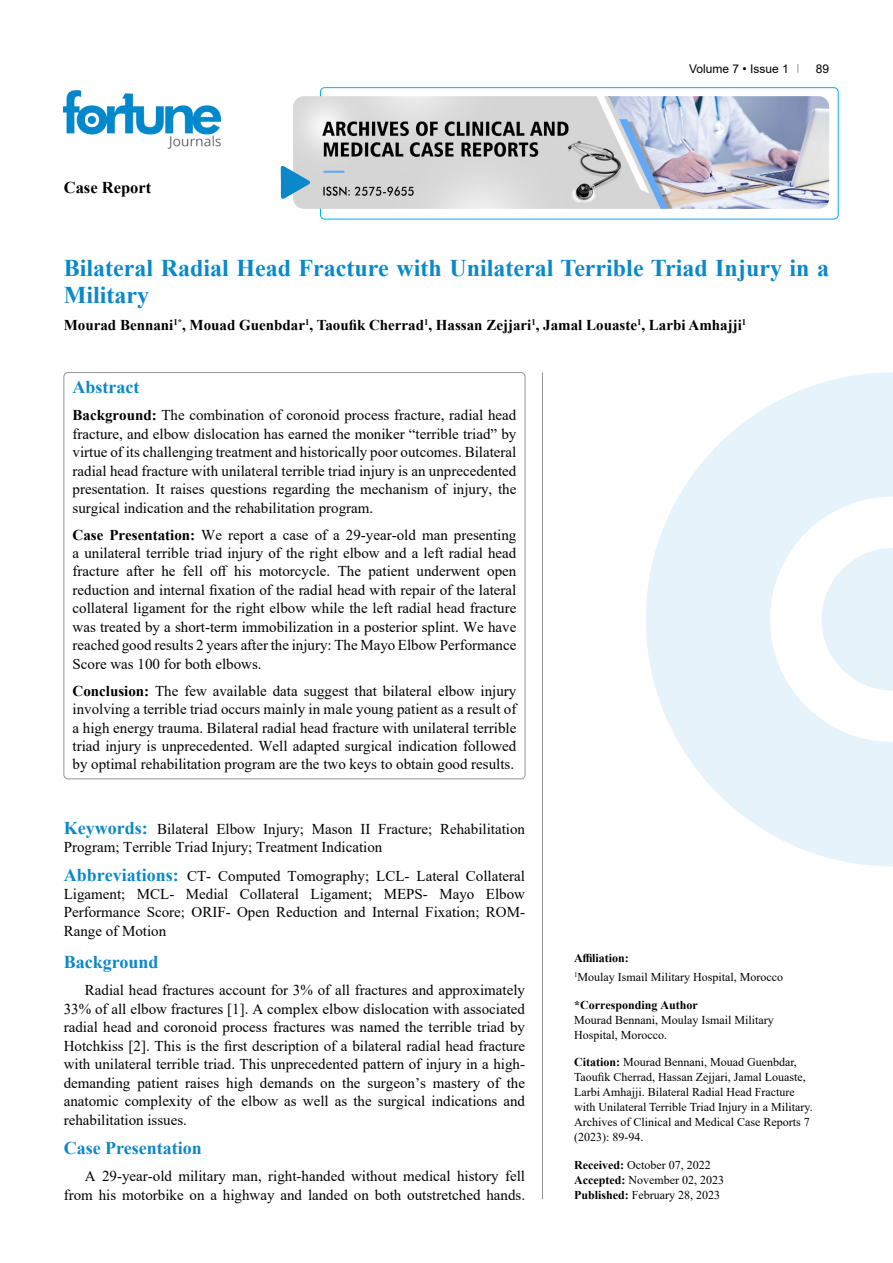
<style>
.page{position:relative;width:893px;height:1263px;background:#fff}
.page>*{position:absolute;margin:0;border:0;box-sizing:border-box;transform-origin:0 0}
.t1{font:700 24px/27px "Times New Roman";color:#0a88ca}
.t2{font:700 18px "Times New Roman";color:#0a88ca}
.t3{font:700 16.5px "Times New Roman";color:#000}
.t4{font:15px/18.5px "Times New Roman";color:#000;text-align:justify}
.t5{font:700 15px "Times New Roman";color:#000}
.t6{font:12px/15px "Times New Roman";color:#000}
.t7{font:700 12px "Times New Roman";color:#000}
.t8{font:12px "Arial";color:#000}
.s1{font-weight:700}
.s2{font-weight:700;font-size:18px;color:#0a88ca}
</style>
<div class="page">
<div style="left:320px;top:87px;width:518px;height:132px;border:1px solid #00aeef;border-radius:4px"></div>
<img style="left:64px;top:90px;width:157px;height:59px">
<img style="left:293px;top:96px;width:536px;height:113px">
<svg style="left:281px;top:166px;width:29px;height:33px"></svg>
<hr style="left:542px;top:372px;width:1px;height:827px;background:#939598">
<svg style="left:646px;top:372px;width:247px;height:494px;fill:#e6f3fa"></svg>
<svg style="left:821px;top:548px;width:72px;height:143px"></svg>
<p class="t3" style="left:64px;top:175px;width:89px">Case Report</p>
<p class="t8" style="left:689px;top:60px;width:101px">Volume 7 • Issue 1</p>
<p class="t8" style="left:816px;top:60px;width:15px">89</p>
<h1 class="t1" style="left:64px;top:254px;width:767px">Bilateral Radial Head Fracture with Unilateral Terrible Triad Injury in a<br>Military</h1>
<p class="t5" style="left:64px;top:314px;width:684px">Mourad Bennani<sup>1*</sup>, Mouad Guenbdar<sup>1</sup>, Taoufik Cherrad<sup>1</sup>, Hassan Zejjari<sup>1</sup>, Jamal Louaste<sup>1</sup>, Larbi Amhajji<sup>1</sup></p>
<p class="t2" style="left:73px;top:374px;width:68px">Abstract</p>
<p class="t4" style="left:73px;top:406px;width:445px"><span class="s1">Background:</span> The combination of coronoid process fracture, radial head fracture, and elbow dislocation has earned the moniker “terrible triad” by virtue of its challenging treatment and historically poor outcomes. Bilateral radial head fracture with unilateral terrible triad injury is an unprecedented presentation. It raises questions regarding the mechanism of injury, the surgical indication and the rehabilitation program.</p>
<p class="t4" style="left:73px;top:525px;width:445px"><span class="s1">Case Presentation:</span> We report a case of a 29-year-old man presenting a unilateral terrible triad injury of the right elbow and a left radial head fracture after he fell off his motorcycle. The patient underwent open reduction and internal fixation of the radial head with repair of the lateral collateral ligament for the right elbow while the left radial head fracture was treated by a short-term immobilization in a posterior splint. We have reached good results 2 years after the injury: The Mayo Elbow Performance Score was 100 for both elbows.</p>
<p class="t4" style="left:73px;top:681px;width:445px"><span class="s1">Conclusion:</span> The few available data suggest that bilateral elbow injury involving a terrible triad occurs mainly in male young patient as a result of a high energy trauma. Bilateral radial head fracture with unilateral terrible triad injury is unprecedented. Well adapted surgical indication followed by optimal rehabilitation program are the two keys to obtain good results.</p>
<p class="t4" style="left:64px;top:819px;width:463px"><span class="s2">Keywords:</span> Bilateral Elbow Injury; Mason II Fracture; Rehabilitation<br>Program; Terrible Triad Injury; Treatment Indication</p>
<p class="t4" style="left:64px;top:866px;width:463px"><span class="s2">Abbreviations:</span> CT- Computed Tomography; LCL- Lateral Collateral Ligament; MCL- Medial Collateral Ligament; MEPS- Mayo Elbow Performance Score; ORIF- Open Reduction and Internal Fixation; ROM-Range of Motion</p>
<p class="t2" style="left:64px;top:949px;width:96px">Background</p>
<p class="t4" style="left:64px;top:981px;width:463px;text-indent:21px">Radial head fractures account for 3% of all fractures and approximately 33% of all elbow fractures [1]. A complex elbow dislocation with associated radial head and coronoid process fractures was named the terrible triad by Hotchkiss [2]. This is the first description of a bilateral radial head fracture with unilateral terrible triad. This unprecedented pattern of injury in a high&shy;demanding patient raises high demands on the surgeon’s mastery of the anatomic complexity of the elbow as well as the surgical indications and rehabilitation issues.</p>
<p class="t2" style="left:64px;top:1135px;width:140px">Case Presentation</p>
<p class="t4" style="left:64px;top:1166px;width:463px;text-align:right">A 29-year-old military man, right-handed without medical history fell from his motorbike on a highway and landed on both outstretched hands.</p>
<p class="t6" style="left:574px;top:948px;width:211px;line-height:19.2px"><span class="s1">Affiliation:<br></span><sup>1</sup>Moulay Ismail Military Hospital, Morocco</p>
<p class="t7" style="left:574px;top:996px;width:125px">*Corresponding Author</p>
<p class="t6" style="left:574px;top:1012px;width:201px">Mourad Bennani, Moulay Ismail Military<br>Hospital, Morocco.</p>
<p class="t6" style="left:574px;top:1054px;width:240px"><span class="s1">Citation:</span> Mourad Bennani, Mouad Guenbdar, Taoufik Cherrad, Hassan Zejjari, Jamal Louaste, Larbi Amhajji. Bilateral Radial Head Fracture with Unilateral Terrible Triad Injury in a Military.<br>Archives of Clinical and Medical Case Reports 7 (2023): 89-94.</p>
<p class="t6" style="left:574px;top:1157px;width:151px"><span class="s1">Received:</span> October 07, 2022<br><span class="s1">Accepted:</span> November 02, 2023<br><span class="s1">Published:</span> February 28, 2023</p>
</div>
